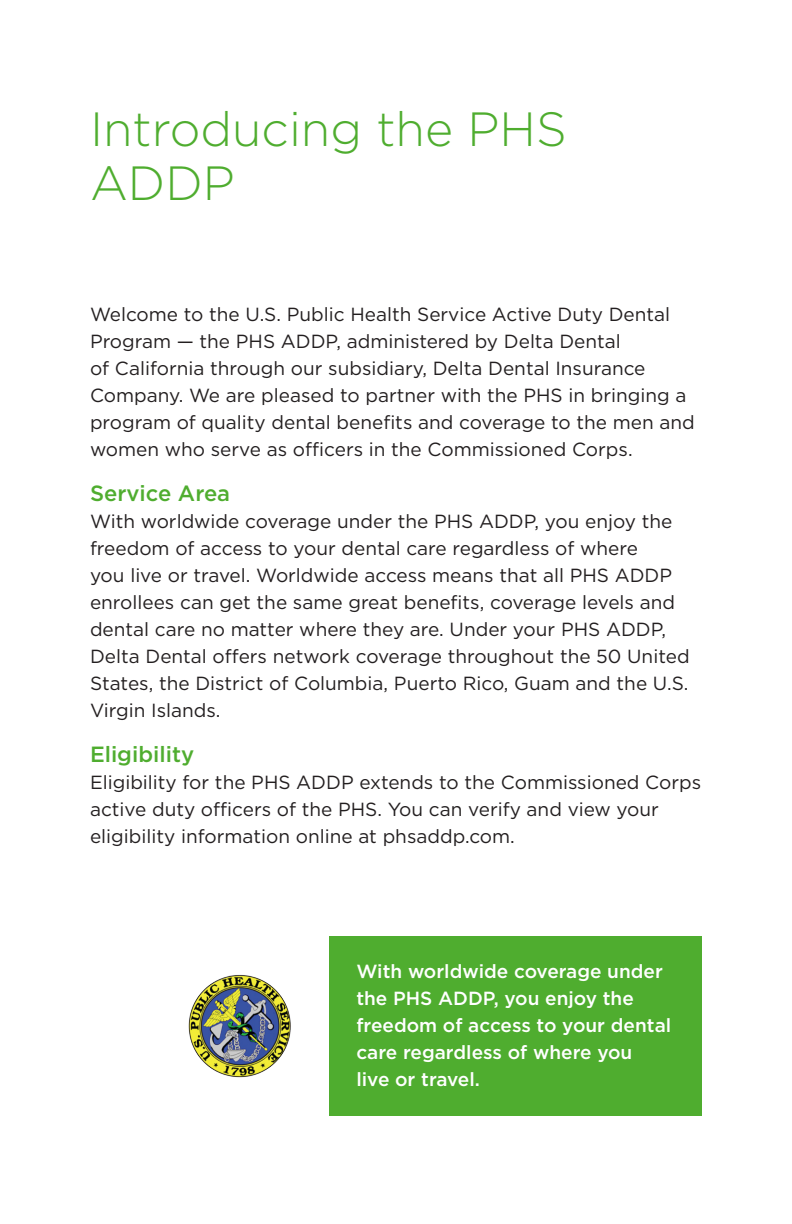
<style>
.page{position:relative;width:792px;height:1224px;background:#fff}
.page>*{position:absolute;margin:0;border:0;box-sizing:border-box;transform-origin:0 0}
.t1{font:300 48px/54px "Gotham";color:#4fad2f}
.Subhead{font:500 22px "Gotham";color:#4fad2f}
.Body_Copy__0_125{font:19px/27px "Gotham";color:#231f20}
.Call_Out{font:500 19px/27px "Gotham";color:#fff}
</style>
<div class="page">
<img style="left:188px;top:975px;width:103px;height:103px">
<div style="left:329px;top:936px;width:373px;height:180px;background:#4fad2f"></div>
<p class="t1" style="left:90px;top:101px;width:478px">Introducing the PHS<br>ADDP</p>
<p class="Body_Copy__0_125" style="left:90px;top:301px;width:606px">Welcome to the U.S. Public Health Service Active Duty Dental Program — the PHS ADDP, administered by Delta Dental<br>of California through our subsidiary, Delta Dental Insurance Company. We are pleased to partner with the PHS in bringing a program of quality dental benefits and coverage to the men and women who serve as officers in the Commissioned Corps.</p>
<p class="Subhead" style="left:90px;top:479px;width:142px">Service Area</p>
<p class="Body_Copy__0_125" style="left:90px;top:508px;width:601px">With worldwide coverage under the PHS ADDP, you enjoy the freedom of access to your dental care regardless of where<br>you live or travel. Worldwide access means that all PHS ADDP enrollees can get the same great benefits, coverage levels and dental care no matter where they are. Under your PHS ADDP, Delta Dental offers network coverage throughout the 50 United States, the District of Columbia, Puerto Rico, Guam and the U.S.<br>Virgin Islands.</p>
<p class="Subhead" style="left:90px;top:740px;width:106px">Eligibility</p>
<p class="Body_Copy__0_125" style="left:90px;top:769px;width:613px">Eligibility for the PHS ADDP extends to the Commissioned Corps active duty officers of the PHS. You can verify and view your eligibility information online at phsaddp.com.</p>
<p class="Call_Out" style="left:356px;top:958px;width:316px">With worldwide coverage under the PHS ADDP, you enjoy the freedom of access to your dental care regardless of where you<br>live or travel.</p>
</div>
